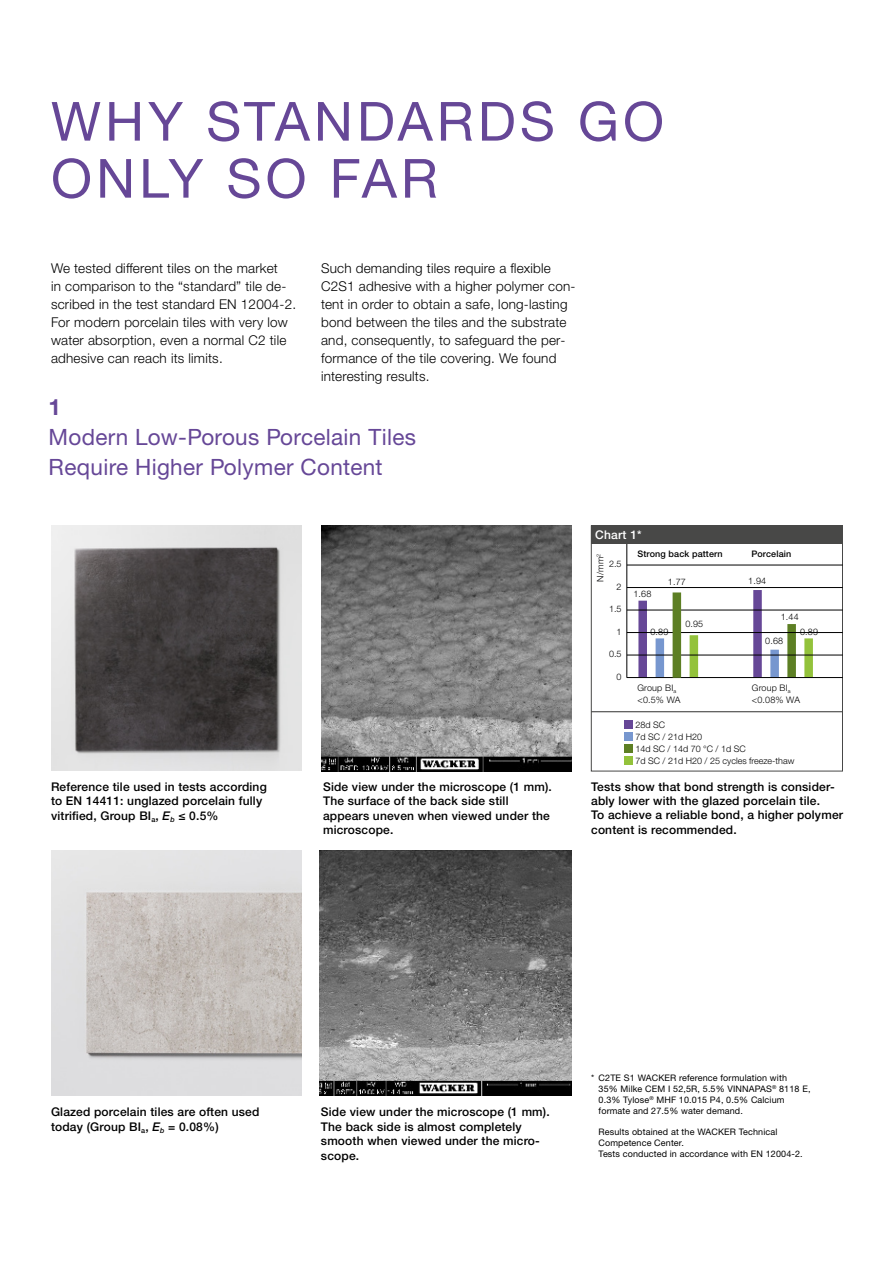
<style>
.page{position:relative;width:893px;height:1263px;background:#fff}
.page>*{position:absolute;margin:0;border:0;box-sizing:border-box;transform-origin:0 0}
.t1{font:54px/57px "Helvetica Panfor Wacker";letter-spacing:.075em;color:#664797}
.t2{font:22.5px/30px "Helvetica Panfor Wacker";letter-spacing:.015em;color:#664797}
.t3{font:700 22.5px "Helvetica Panfor Wacker";color:#664797}
.t4{font:300 13.5px/18px "Helvetica Panfor Wacker";letter-spacing:.015em;color:#000}
.t5{font:500 12px/14.4px "Helvetica Panfor Wacker";letter-spacing:.015em;color:#000}
.t6{font:500 12px "Helvetica Panfor Wacker";letter-spacing:.015em;color:#fff}
.t7{font:9px/10.8px "Helvetica Panfor Wacker";letter-spacing:.015em;color:#000}
.t8{font:300 9px/12px "Helvetica Panfor Wacker";color:#000}
.t9{font:500 9px "Helvetica Panfor Wacker";letter-spacing:.015em;color:#000}
.s1{font-style:italic}
</style>
<div class="page">
<img style="left:321px;top:526px;width:251px;height:245px">
<img style="left:319px;top:850px;width:253px;height:245px">
<img style="left:51px;top:850px;width:251px;height:245px">
<img style="left:51px;top:526px;width:251px;height:245px">
<div style="left:591px;top:526px;width:252px;height:245px;border:1px solid #484847"></div>
<hr style="left:627px;top:540px;width:1px;height:138px;background:#000">
<div style="left:591px;top:526px;width:252px;height:18px;background:#484847"></div>
<div style="left:624px;top:720px;width:9px;height:8px;background:#664797"></div>
<div style="left:624px;top:732px;width:9px;height:8px;background:#7797cf"></div>
<div style="left:624px;top:744px;width:9px;height:8px;background:#5d7f24"></div>
<div style="left:624px;top:756px;width:9px;height:8px;background:#93c23b"></div>
<hr style="left:591px;top:711px;width:252px;height:1px;background:#484847">
<div style="left:638px;top:601px;width:9px;height:76px;background:#664797"></div>
<div style="left:656px;top:638px;width:8px;height:39px;background:#7797cf"></div>
<div style="left:690px;top:635px;width:8px;height:42px;background:#93c23b"></div>
<div style="left:753px;top:590px;width:9px;height:87px;background:#664797"></div>
<div style="left:770px;top:650px;width:9px;height:27px;background:#7797cf"></div>
<div style="left:787px;top:624px;width:9px;height:54px;background:#5d7f24"></div>
<div style="left:804px;top:638px;width:9px;height:39px;background:#93c23b"></div>
<hr style="left:627px;top:565px;width:216px;height:1px;background:#000">
<hr style="left:627px;top:587px;width:216px;height:1px;background:#000">
<hr style="left:627px;top:610px;width:216px;height:1px;background:#000">
<hr style="left:627px;top:632px;width:216px;height:1px;background:#000">
<hr style="left:627px;top:655px;width:216px;height:1px;background:#000">
<hr style="left:627px;top:677px;width:216px;height:1px;background:#000">
<div style="left:673px;top:592px;width:8px;height:86px;background:#5d7f24"></div>
<h1 class="t1" style="left:51px;top:93px;width:614px">WHY STANDARDS GO<br>ONLY SO FAR</h1>
<p class="t4" style="left:51px;top:259px;width:247px">We tested different tiles on the market<br>in comparison to the “standard” tile de&shy;scribed in the test standard EN 12004-2.<br>For modern porcelain tiles with very low water absorption, even a normal C2 tile adhesive can reach its limits.</p>
<p class="t4" style="left:321px;top:259px;width:256px">Such demanding tiles require a flexible C2S1 adhesive with a higher polymer con&shy;tent in order to obtain a safe, long-lasting bond between the tiles and the substrate and, consequently, to safeguard the per&shy;formance of the tile covering. We found interesting results.</p>
<h2 class="t3" style="left:49px;top:393px;width:14px">1</h2>
<h2 class="t2" style="left:49px;top:422px;width:369px">Modern Low-Porous Porcelain Tiles<br>Require Higher Polymer Content</h2>
<p class="t5" style="left:51px;top:779px;width:217px">Reference tile used in tests according to EN 14411: unglazed porcelain fully vitrified, Group BI<sub>a</sub>, <span class="s1">E</span><sub>b</sub> ≤ 0.5%</p>
<p class="t5" style="left:323px;top:779px;width:230px">Side view under the microscope (1 mm).<br>The surface of the back side still appears uneven when viewed under the microscope.</p>
<p class="t6" style="left:595px;top:527px;width:48px">Chart 1*</p>
<p class="t8" style="left:594px;top:581px;width:29px;rotate:-90deg">N/mm<sup>2</sup></p>
<p class="t8" style="left:609px;top:558px;width:14px">2.5</p>
<p class="t8" style="left:617px;top:580px;width:7px">2</p>
<p class="t8" style="left:609px;top:603px;width:14px">1.5</p>
<p class="t8" style="left:617px;top:625px;width:7px">1</p>
<p class="t8" style="left:609px;top:648px;width:14px">0.5</p>
<p class="t8" style="left:617px;top:670px;width:7px">0</p>
<p class="t9" style="left:637px;top:548px;width:87px">Strong back pattern</p>
<p class="t9" style="left:752px;top:548px;width:41px">Porcelain</p>
<p class="t8" style="left:668px;top:576px;width:19px">1.77</p>
<p class="t8" style="left:633px;top:588px;width:19px">1.68</p>
<p class="t8" style="left:650px;top:626px;width:19px">0.89</p>
<p class="t8" style="left:685px;top:618px;width:19px">0.95</p>
<p class="t8" style="left:748px;top:574px;width:19px">1.94</p>
<p class="t8" style="left:781px;top:611px;width:19px">1.44</p>
<p class="t8" style="left:800px;top:626px;width:19px">0.89</p>
<p class="t8" style="left:765px;top:635px;width:19px">0.68</p>
<p class="t8" style="left:637px;top:682px;width:45px">Group BI<sub>a </sub>&lt;0.5% WA</p>
<p class="t8" style="left:752px;top:682px;width:50px">Group BI<sub>a </sub>&lt;0.08% WA</p>
<p class="t8" style="left:635px;top:718px;width:161px">28d SC<br>7d SC / 21d H20<br>14d SC / 14d 70 °C / 1d SC<br>7d SC / 21d H20 / 25 cycles freeze-thaw</p>
<p class="t5" style="left:591px;top:779px;width:253px">Tests show that bond strength is consider&shy;ably lower with the glazed porcelain tile.<br>To achieve a reliable bond, a higher polymer content is recommended.</p>
<p class="t5" style="left:51px;top:1105px;width:210px">Glazed porcelain tiles are often used today (Group BI<sub>a</sub>, <span class="s1">E</span><sub>b</sub> = 0.08%)</p>
<p class="t5" style="left:321px;top:1105px;width:230px">Side view under the microscope (1 mm).<br>The back side is almost completely smooth when viewed under the micro&shy;scope.</p>
<p class="t7" style="left:599px;top:1073px;width:213px;text-indent:-7px">* C2TE S1 WACKER reference formulation with<br>35% Milke CEM I 52,5R, 5.5% VINNAPAS<sup>®</sup> 8118 E, 0.3% Tylose<sup>®</sup> MHF 10.015 P4, 0.5% Calcium formate and 27.5% water demand.</p>
<p class="t7" style="left:599px;top:1127px;width:206px">Results obtained at the WACKER Technical<br>Competence Center.<br>Tests conducted in accordance with EN 12004-2.</p>
</div>
